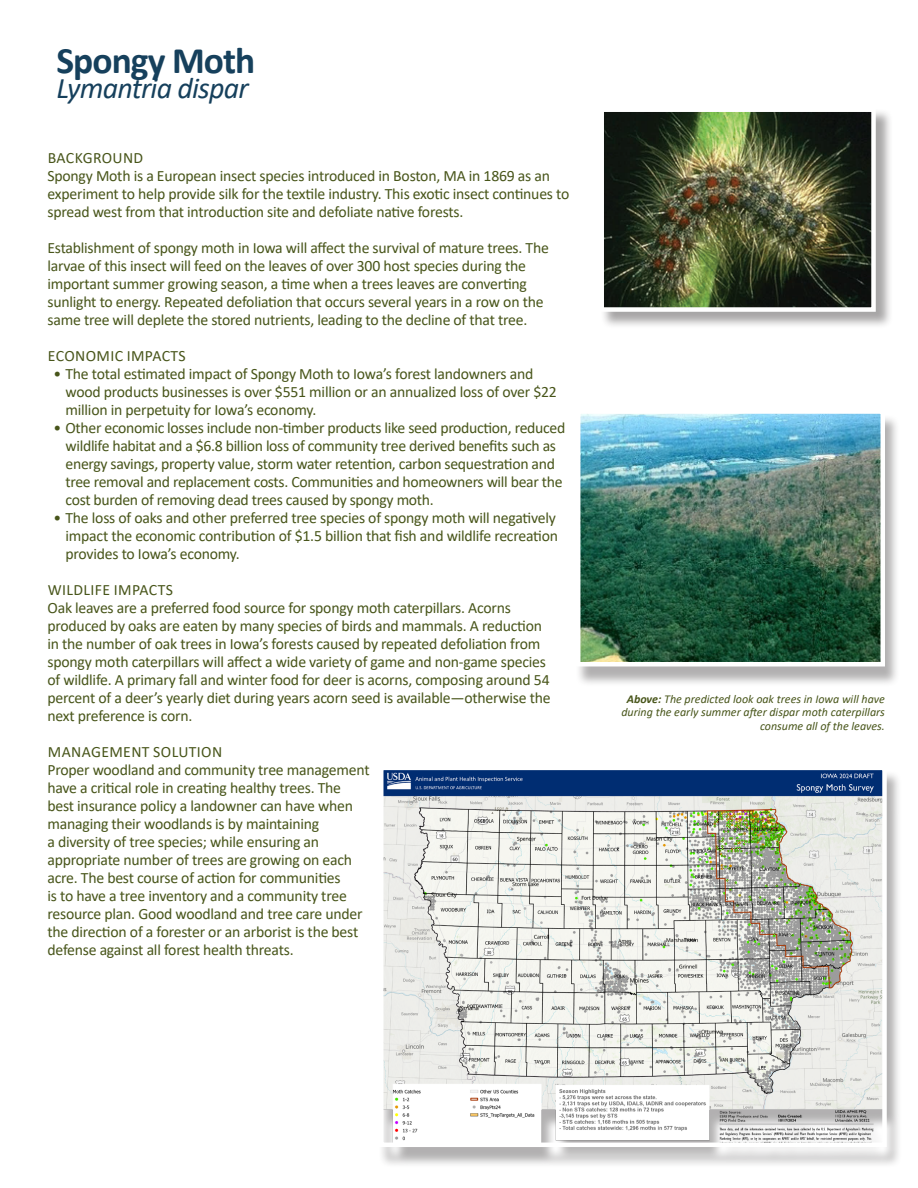
<style>
.page{position:relative;width:918px;height:1188px;background:#fff}
.page>*{position:absolute;margin:0;border:0;box-sizing:border-box;transform-origin:0 0}
.t1{font:700 37.5px "Calibri";letter-spacing:-.025em;color:#16405c}
.t2{font:italic 30px "Calibri";letter-spacing:-.025em;color:#16405c}
.t3{font:15.75px/18px "Calibri";letter-spacing:-.015em;color:#48551a}
.t4{font:15.75px "Calibri";letter-spacing:.025em;color:#48551a}
.t5{font:italic 12px/13.5px "Calibri";color:#48551a;text-align:right}
.s1{font-weight:700}
</style>
<div class="page">
<div style="left:600px;top:108px;width:293px;height:221px;background:#231f20;opacity:.4"></div>
<img style="left:604px;top:112px;width:267px;height:195px">
<div style="left:599px;top:107px;width:277px;height:205px;border:4px solid #fff"></div>
<div style="left:378px;top:770px;width:525px;height:398px;background:#231f20;opacity:.35"></div>
<img style="left:384px;top:771px;width:498px;height:371px">
<div style="left:379px;top:766px;width:508px;height:381px;border:4px solid #fff"></div>
<div style="left:575px;top:414px;width:326px;height:274px;background:#231f20;opacity:.35"></div>
<img style="left:581px;top:414px;width:299px;height:247px">
<div style="left:576px;top:409px;width:309px;height:257px;border:4px solid #fff"></div>
<p class="t1" style="left:56px;top:34px;width:200px">Spongy Moth</p>
<p class="t2" style="left:56px;top:67px;width:194px">Lymantria dispar</p>
<p class="t4" style="left:48px;top:147px;width:97px">BACKGROUND</p>
<p class="t3" style="left:48px;top:166px;width:523px">Spongy Moth is a European insect species introduced in Boston, MA in 1869 as an experiment to help provide silk for the textile industry. This exotic insect continues to spread west from that introduction site and defoliate native forests.</p>
<p class="t3" style="left:48px;top:238px;width:503px">Establishment of spongy moth in Iowa will affect the survival of mature trees. The larvae of this insect will feed on the leaves of over 300 host species during the important summer growing season, a time when a trees leaves are converting sunlight to energy. Repeated defoliation that occurs several years in a row on the same tree will deplete the stored nutrients, leading to the decline of that tree.</p>
<p class="t4" style="left:48px;top:345px;width:139px">ECONOMIC IMPACTS</p>
<p class="t3" style="left:66px;top:364px;width:493px;text-indent:-12px">• The total estimated impact of Spongy Moth to Iowa’s forest landowners and wood products businesses is over $551 million or an annualized loss of over $22 million in perpetuity for Iowa’s economy.</p>
<p class="t3" style="left:66px;top:418px;width:501px;text-indent:-12px">• Other economic losses include non-timber products like seed production, reduced wildlife habitat and a $6.8 billion loss of community tree derived benefits such as energy savings, property value, storm water retention, carbon sequestration and tree removal and replacement costs. Communities and homeowners will bear the cost burden of removing dead trees caused by spongy moth.</p>
<p class="t3" style="left:66px;top:508px;width:494px;text-indent:-12px">• The loss of oaks and other preferred tree species of spongy moth will negatively impact the economic contribution of $1.5 billion that fish and wildlife recreation provides to Iowa’s economy.</p>
<p class="t4" style="left:48px;top:579px;width:127px">WILDLIFE IMPACTS</p>
<p class="t3" style="left:48px;top:598px;width:505px">Oak leaves are a preferred food source for spongy moth caterpillars. Acorns produced by oaks are eaten by many species of birds and mammals. A reduction in the number of oak trees in Iowa’s forests caused by repeated defoliation from spongy moth caterpillars will affect a wide variety of game and non-game species of wildlife. A primary fall and winter food for deer is acorns, composing around 54 percent of a deer’s yearly diet during years acorn seed is available—otherwise the next preference is corn.</p>
<p class="t4" style="left:48px;top:741px;width:176px">MANAGEMENT SOLUTION</p>
<p class="t3" style="left:48px;top:760px;width:324px">Proper woodland and community tree management have a critical role in creating healthy trees. The best insurance policy a landowner can have when managing their woodlands is by maintaining<br>a diversity of tree species; while ensuring an appropriate number of trees are growing on each acre. The best course of action for communities<br>is to have a tree inventory and a community tree resource plan. Good woodland and tree care under the direction of a forester or an arborist is the best defense against all forest health threats.</p>
<p class="t5" style="left:621px;top:691px;width:265px"><span class="s1">Above:</span> The predicted look oak trees in Iowa will have during the early summer after dispar moth caterpillars consume all of the leaves.</p>
</div>
